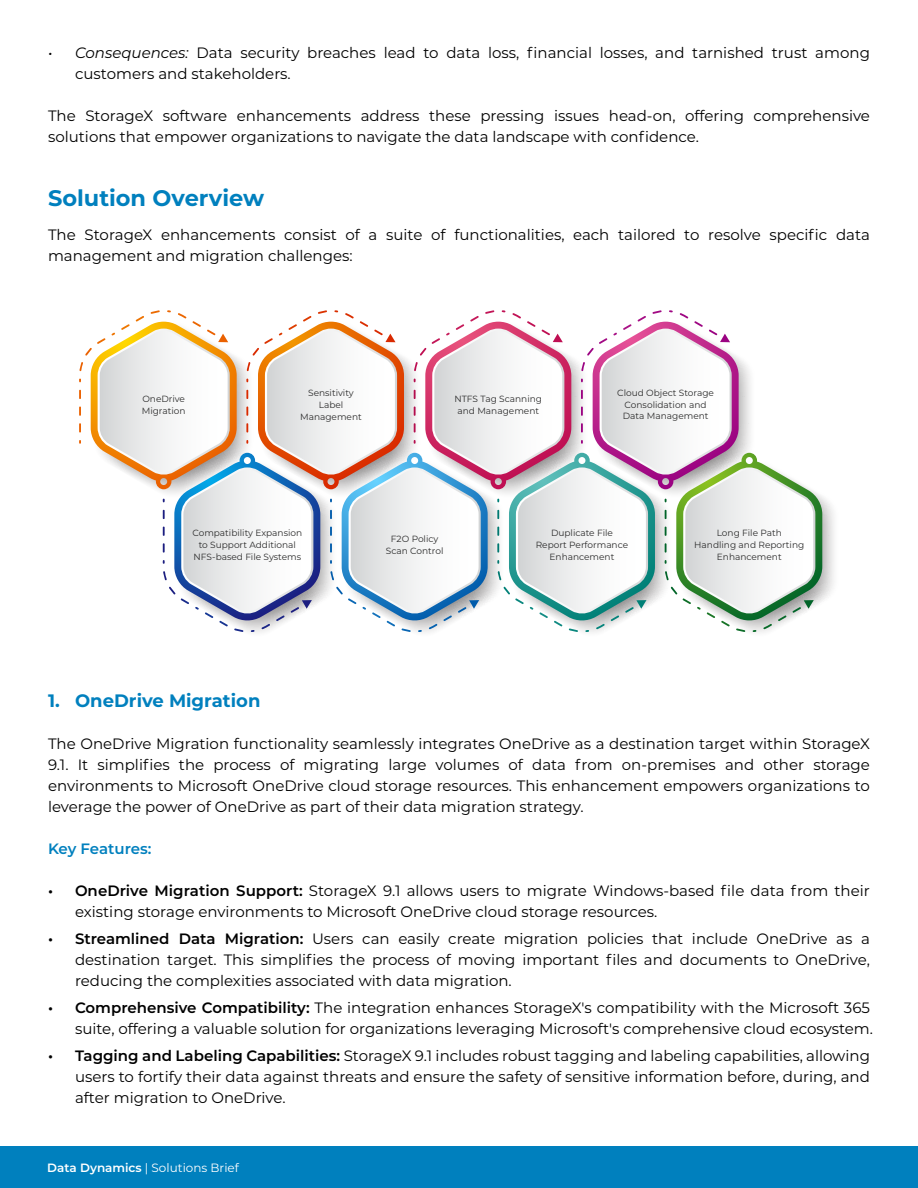
<style>
.page{position:relative;width:918px;height:1188px;background:#fff}
.page>*{position:absolute;margin:0;border:0;box-sizing:border-box;transform-origin:0 0}
.t1{font:700 22.5px "Montserrat";color:#0080be}
.t2{font:700 18px "Montserrat";color:#0080be}
.t3{font:15px/21px "Montserrat";color:#000}
.t4{font:600 15px "Montserrat";letter-spacing:-.01em;color:#0080be}
.t5{font:12px "Montserrat";color:#fff}
.t6{font:9px/12px "Montserrat";color:#2b2b2b;text-align:center}
.s1{font-style:italic}
.s2{font-weight:600}
</style>
<div class="page">
<div style="left:0;top:1147px;width:918px;height:41px;background:#0080be"></div>
<svg style="left:79px;top:310px;width:755px;height:322px"></svg>
<p class="t3" style="left:75px;top:42px;width:796px;text-indent:-27px"><span class="s1">• Consequences:</span> Data security breaches lead to data loss, financial losses, and tarnished trust among customers and stakeholders.</p>
<p class="t3" style="left:48px;top:105px;width:823px">The StorageX software enhancements address these pressing issues head-on, offering comprehensive solutions that empower organizations to navigate the data landscape with confidence.</p>
<h1 class="t1" style="left:48px;top:182px;width:218px">Solution Overview</h1>
<p class="t3" style="left:48px;top:224px;width:823px">The StorageX enhancements consist of a suite of functionalities, each tailored to resolve specific data management and migration challenges:</p>
<p class="t6" style="left:142px;top:392px;width:45px;text-align:left">OneDrive<br>Migration</p>
<p class="t6" style="left:300px;top:386px;width:63px">Sensitivity<br>Label<br>Management</p>
<p class="t6" style="left:454px;top:392px;width:89px">NTFS Tag Scanning and Management</p>
<p class="t6" style="left:617px;top:386px;width:98px">Cloud Object Storage<br>Consolidation and<br>Data Management</p>
<p class="t6" style="left:192px;top:526px;width:111px">Compatibility Expansion to Support Additional<br>NFS-based File Systems</p>
<p class="t6" style="left:386px;top:532px;width:59px">F2O Policy<br>Scan Control</p>
<p class="t6" style="left:536px;top:526px;width:94px">Duplicate File<br>Report Performance<br>Enhancement</p>
<p class="t6" style="left:694px;top:526px;width:111px">Long File Path<br>Handling and Reporting<br>Enhancement</p>
<p class="t2" style="left:48px;top:688px;width:214px">1. OneDrive Migration</p>
<p class="t3" style="left:48px;top:733px;width:823px;text-align:justify">The OneDrive Migration functionality seamlessly integrates OneDrive as a destination target within StorageX 9.1. It simplifies the process of migrating large volumes of data from on-premises and other storage environments to Microsoft OneDrive cloud storage resources. This enhancement empowers organizations to leverage the power of OneDrive as part of their data migration strategy.</p>
<p class="t4" style="left:48px;top:838px;width:105px">Key Features:</p>
<p class="t3" style="left:75px;top:880px;width:796px;text-indent:-27px"><span class="s2">• OneDrive Migration Support:</span> StorageX 9.1 allows users to migrate Windows-based file data from their existing storage environments to Microsoft OneDrive cloud storage resources.</p>
<p class="t3" style="left:75px;top:928px;width:796px;text-align:justify;text-indent:-27px"><span class="s2">• Streamlined Data Migration:</span> Users can easily create migration policies that include OneDrive as a destination target. This simplifies the process of moving important files and documents to OneDrive, reducing the complexities associated with data migration.</p>
<p class="t3" style="left:48px;top:997px;width:827px;text-align:right"><span class="s2">• Comprehensive Compatibility:</span> The integration enhances StorageX's compatibility with the Microsoft 365 suite, offering a valuable solution for organizations leveraging Microsoft's comprehensive cloud ecosystem.</p>
<p class="t3" style="left:75px;top:1045px;width:796px;text-align:justify;text-indent:-27px"><span class="s2">• Tagging and Labeling Capabilities:</span> StorageX 9.1 includes robust tagging and labeling capabilities, allowing users to fortify their data against threats and ensure the safety of sensitive information before, during, and after migration to OneDrive.</p>
<p class="t5" style="left:47px;top:1160px;width:193px"><span class="s2">Data Dynamics</span> | Solutions Brief</p>
</div>
